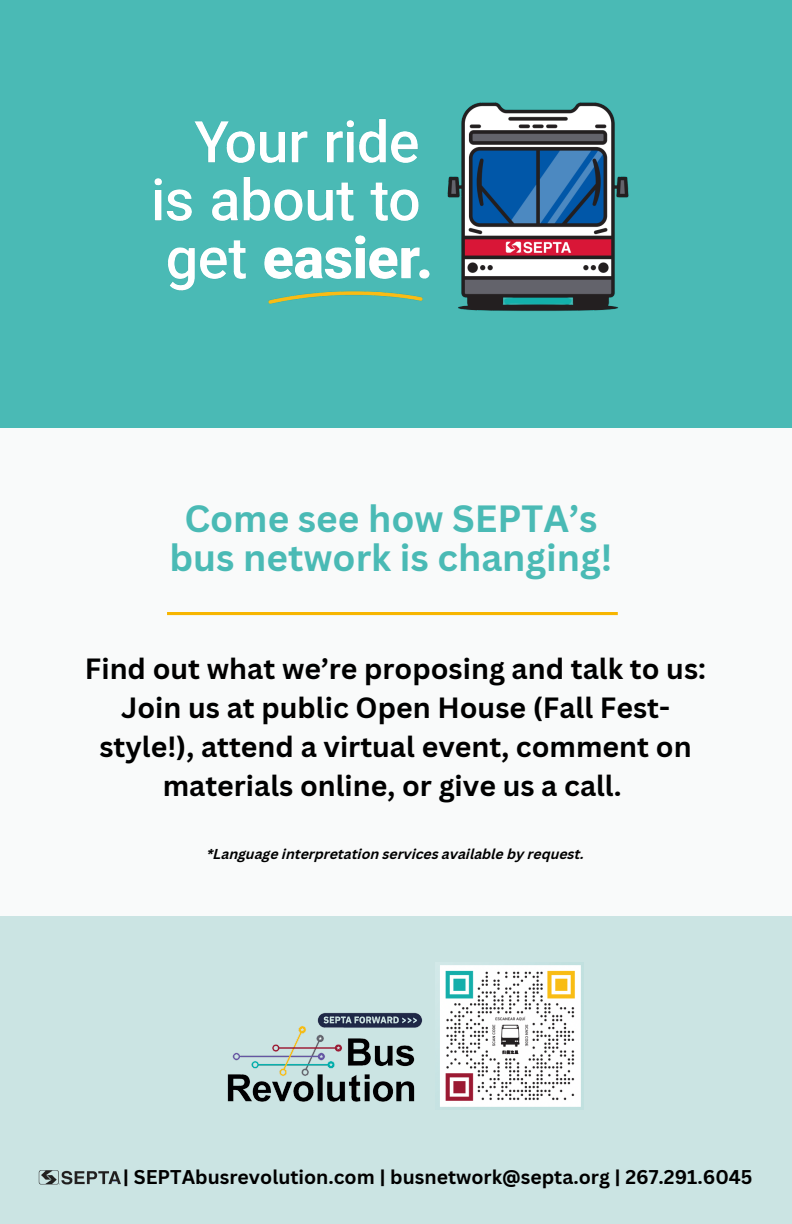
<style>
.page{position:relative;width:792px;height:1224px;background:#4abab5}
.page>*{position:absolute;margin:0;border:0;box-sizing:border-box;transform-origin:0 0}
.t1{font:700 36.9px/38.2px "Canva Sans";color:#4abab5;text-align:center}
.t2{font:700 28.5px/39px "Canva Sans";color:#000;text-align:center}
.t3{font:700 19.4px "Canva Sans";color:#000}
.t4{font:italic 700 14px "Canva Sans";color:#000}
</style>
<div class="page">
<div style="left:0;top:429px;width:792px;height:526px;background:#f9fafa"></div>
<div style="left:0;top:916px;width:792px;height:308px;background:#cbe4e3"></div>
<img style="left:154px;top:102px;width:475px;height:209px">
<hr style="left:167px;top:612px;width:451px;height:3px;background:#f7b500">
<img style="left:227px;top:1012px;width:196px;height:90px">
<img style="left:440px;top:965px;width:141px;height:142px">
<img style="left:38px;top:1170px;width:83px;height:15px">
<p class="t1" style="left:169px;top:499px;width:445px">Come see how SEPTA’s bus network is changing!</p>
<p class="t2" style="left:85px;top:649px;width:623px">Find out what we’re proposing and talk to us:<br>Join us at public Open House (Fall Fest&shy;style!), attend a virtual event, comment on materials online, or give us a call.</p>
<p class="t4" style="left:207px;top:848px;width:379px">*Language interpretation services available by request.</p>
<p class="t3" style="left:123px;top:1163px;width:631px">| SEPTAbusrevolution.com | busnetwork@septa.org | 267.291.6045</p>
</div>
